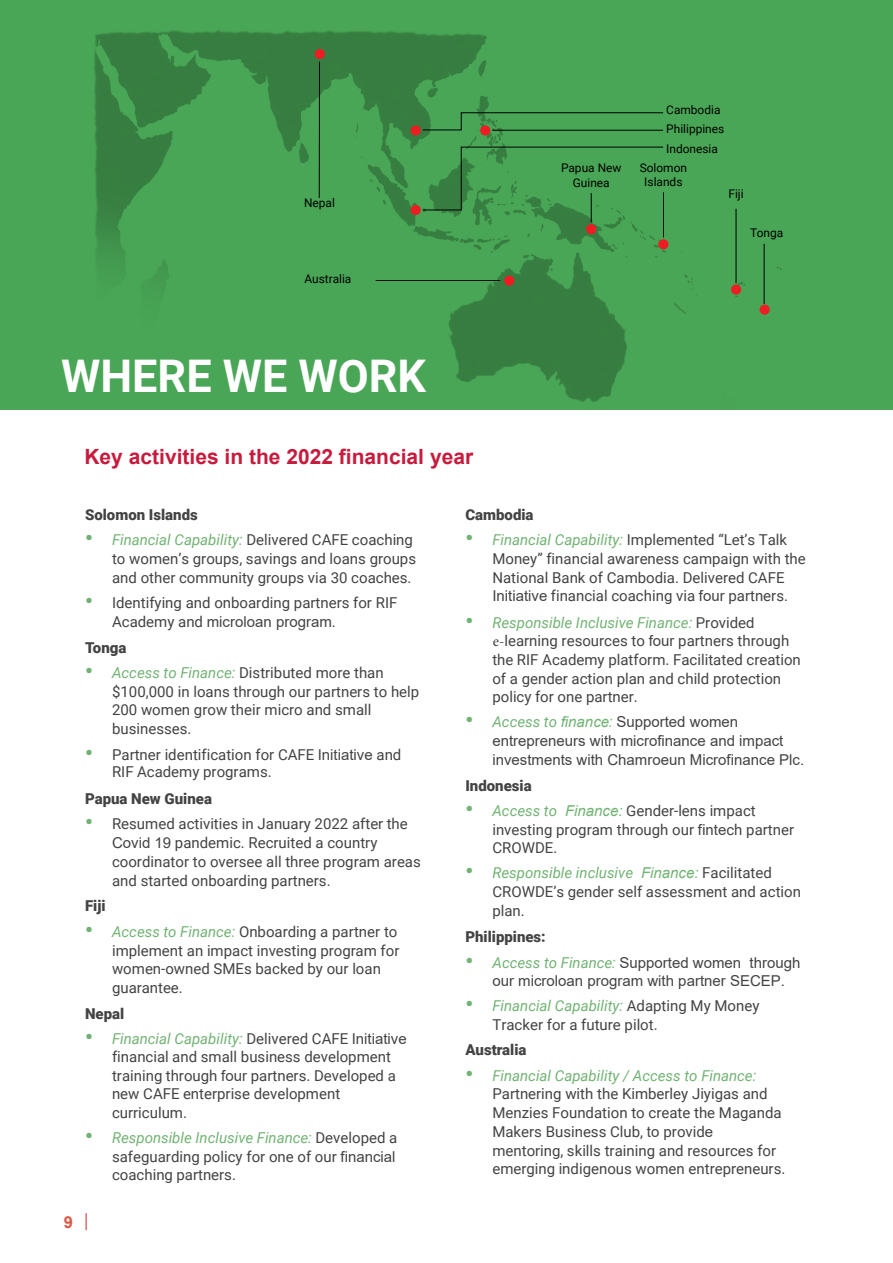
<style>
.page{position:relative;width:893px;height:1263px;background:#fff}
.page>*{position:absolute;margin:0;border:0;box-sizing:border-box;transform-origin:0 0}
.t1{font:700 45px "Roboto";color:#fff}
.t2{font:700 21px "Arial";color:#c71b3d}
.t3{font:700 16.5px "Arial";color:#db5743}
.t4{font:15px/18.8px "Roboto";color:#434343}
.t5{font:15px/18.8px "Arial";color:#434343}
.t6{font:900 15px "Roboto";color:#434343}
.t7{font:11.85px/14.7px "Roboto";color:#000;text-align:center}
.s1{font-weight:900;font-size:21px;color:#71b373}
.s2{font-style:italic;color:#71b373}
.s3{font-family:"Arial"}
.s4{font-family:"Minion Pro"}
.s5{font-family:"Roboto";font-weight:900;font-size:21px;color:#71b373}
.s6{font-family:"Roboto";font-style:italic;color:#71b373}
.s7{font-family:"Arial";font-style:italic;color:#71b373}
</style>
<div class="page">
<svg style="left:86px;top:1213px;width:1px;height:17px"></svg>
<div style="left:0;top:1px;width:893px;height:409px;background:#49a656"></div>
<img style="left:60px;top:0;width:744px;height:402px">
<div style="left:315px;top:49px;width:10px;height:10px;background:#ee1d23;border-radius:50%"></div>
<div style="left:411px;top:125px;width:10px;height:11px;background:#ee1d23;border-radius:50%"></div>
<div style="left:411px;top:205px;width:10px;height:10px;background:#ee1d23;border-radius:50%"></div>
<div style="left:504px;top:276px;width:10px;height:10px;background:#ee1d23;border-radius:50%"></div>
<div style="left:480px;top:125px;width:10px;height:11px;background:#ee1d23;border-radius:50%"></div>
<div style="left:658px;top:239px;width:10px;height:10px;background:#ee1d23;border-radius:50%"></div>
<div style="left:586px;top:224px;width:10px;height:10px;background:#ee1d23;border-radius:50%"></div>
<div style="left:731px;top:284px;width:10px;height:11px;background:#ee1d23;border-radius:50%"></div>
<hr style="left:764px;top:244px;width:1px;height:60px;background:#000">
<hr style="left:736px;top:209px;width:1px;height:74px;background:#000">
<hr style="left:663px;top:192px;width:1px;height:45px;background:#000">
<hr style="left:376px;top:280px;width:124px;height:1px;background:#000">
<svg style="left:422px;top:112px;width:242px;height:19px"></svg>
<svg style="left:422px;top:147px;width:242px;height:75px"></svg>
<hr style="left:319px;top:62px;width:1px;height:136px;background:#000">
<div style="left:759px;top:305px;width:11px;height:10px;background:#ee1d23;border-radius:50%"></div>
<p class="t7" style="left:304px;top:195px;width:32px">Nepal</p>
<p class="t7" style="left:305px;top:271px;width:48px">Australia</p>
<p class="t1" style="left:61px;top:344px;width:367px">WHERE WE WORK</p>
<h2 class="t2" style="left:84px;top:442px;width:390px">Key activities in the 2022 financial year</h2>
<p class="t7" style="left:561px;top:160px;width:62px">Papua New<br>Guinea</p>
<p class="t7" style="left:666px;top:102px;width:56px">Cambodia</p>
<p class="t7" style="left:666px;top:141px;width:53px">Indonesia</p>
<p class="t7" style="left:666px;top:121px;width:60px">Philippines</p>
<p class="t7" style="left:640px;top:160px;width:49px">Solomon</p>
<p class="t7" style="left:644px;top:174px;width:40px">Islands</p>
<p class="t7" style="left:728px;top:186px;width:17px">Fiji</p>
<p class="t7" style="left:750px;top:225px;width:35px">Tonga</p>
<p class="t3" style="left:64px;top:1211px;width:11px">9</p>
<p class="t6" style="left:85px;top:504px;width:114px">Solomon Islands</p>
<p class="t4" style="left:112px;top:530px;width:306px;text-indent:-27px"><span class="s1">•</span> <span class="s2">Financial Capability:</span> Delivered CAFE coaching to women’s groups, savings and loans groups and other community groups via 30 coaches.</p>
<p class="t4" style="left:112px;top:592px;width:287px;text-indent:-27px"><span class="s1">•</span> Identifying and onboarding partners for RIF<br>Academy and <span class="s3">microloan program</span>.</p>
<p class="t6" style="left:85px;top:637px;width:43px">Tonga</p>
<p class="t4" style="left:112px;top:663px;width:309px;text-indent:-27px"><span class="s1">•</span> <span class="s2">Access to Finance:</span> Distributed more than $100,000 in loans through our partners to help 200 women grow their micro and small businesses.</p>
<p class="t4" style="left:112px;top:745px;width:291px;line-height:17.2px;text-indent:-27px"><span class="s1">•</span> Partner identification for CAFE <span class="s3">Initiative</span> and<br>RIF Academy programs.</p>
<p class="t6" style="left:85px;top:788px;width:128px">Papua New Guinea</p>
<p class="t4" style="left:112px;top:814px;width:310px;text-indent:-27px"><span class="s1">•</span> Resumed activities in January 2022 after the <span class="s3">Covid 19</span> pandemic. Recruited a country coordinator to oversee all three program areas and started onboarding partners.</p>
<p class="t6" style="left:85px;top:895px;width:22px">Fiji</p>
<p class="t4" style="left:112px;top:922px;width:289px;text-indent:-27px"><span class="s1">•</span> <span class="s2">Access to Finance:</span> Onboarding a partner to implement an impact investing program for women-owned SMEs backed by our loan guarantee.</p>
<p class="t6" style="left:85px;top:1003px;width:41px">Nepal</p>
<p class="t4" style="left:112px;top:1029px;width:296px;line-height:18.3px;text-indent:-27px"><span class="s1">•</span> <span class="s2">Financial Capability:</span> Delivered CAFE <span class="s3">Initiative </span>financial and small business development training through <span class="s3">four</span> partners. Developed a new CAFE enterprise development curriculum.</p>
<p class="t4" style="left:112px;top:1128px;width:287px;text-align:justify;text-indent:-27px"><span class="s1">•</span> <span class="s2">Responsible Inclusive Finance:</span> Developed a safeguarding policy for one of our <span class="s3">financial </span>coaching partners.</p>
<p class="t6" style="left:465px;top:504px;width:70px">Cambodia</p>
<p class="t4" style="left:492px;top:530px;width:315px;text-indent:-27px"><span class="s1">•</span> <span class="s2">Financial Capability:</span> Implemented “Let’s Talk Money” financial awareness campaign with the National Bank of Cambodia. Delivered CAFE <span class="s3">Initiative</span> financial coaching via <span class="s3">four</span> partners.</p>
<p class="t4" style="left:492px;top:613px;width:310px;text-indent:-27px"><span class="s1">•</span> <span class="s2">Responsible Inclusive Finance:</span> Provide<span class="s3">d </span><span class="s4">e-</span>learning resources to <span class="s3">four</span> partners through the RIF Academy platform. Facilitated creation of a gender action plan and child protection policy for one partner.</p>
<p class="t5" style="left:492px;top:712px;width:313px;text-indent:-27px"><span class="s5">•</span> <span class="s6">Access to</span> <span class="s2">finance</span><span class="s6">:</span> Supported women entrepreneurs with microfinance and impact investments with Chamroeun Microfinance Plc.</p>
<p class="t6" style="left:465px;top:775px;width:68px">Indonesia</p>
<p class="t4" style="left:492px;top:800px;width:303px;text-indent:-27px"><span class="s1">•</span> <span class="s2">Access to</span> <span class="s7">Finance:</span> Gender-lens impact investing program through our <span class="s3">f</span>in<span class="s3">te</span>ch partner<br>CROWDE.</p>
<p class="t4" style="left:492px;top:863px;width:310px;text-indent:-27px"><span class="s1">•</span> <span class="s2">Responsible inclusive</span> <span class="s7">Finance:</span> Facilitated<br>CROWDE’s gender self assessment and action plan.</p>
<p class="t6" style="left:465px;top:926px;width:82px">Philippines:</p>
<p class="t5" style="left:492px;top:954px;width:310px;line-height:18px;text-indent:-27px"><span class="s5">•</span> <span class="s6">Access to Finance:</span> Supported women through our microloan program with partner SECEP.</p>
<p class="t4" style="left:492px;top:995px;width:269px;text-indent:-27px"><span class="s1">•</span> <span class="s2">Financial Capability:</span> Adapting My Money<br>Tracker for a future pilot.</p>
<p class="t6" style="left:465px;top:1039px;width:63px">Australia</p>
<p class="t4" style="left:492px;top:1066px;width:294px;text-indent:-27px"><span class="s1">•</span> <span class="s2">Financial Capability / Access to Finance:<br></span>Partnering with the Kimberley Jiyigas and Menzies Foundation to create the Maganda Makers Business Club, <span class="s3">to</span> provid<span class="s3">e </span>mentoring, skills training and resources for emerging indigenous women entrepreneurs.</p>
</div>
